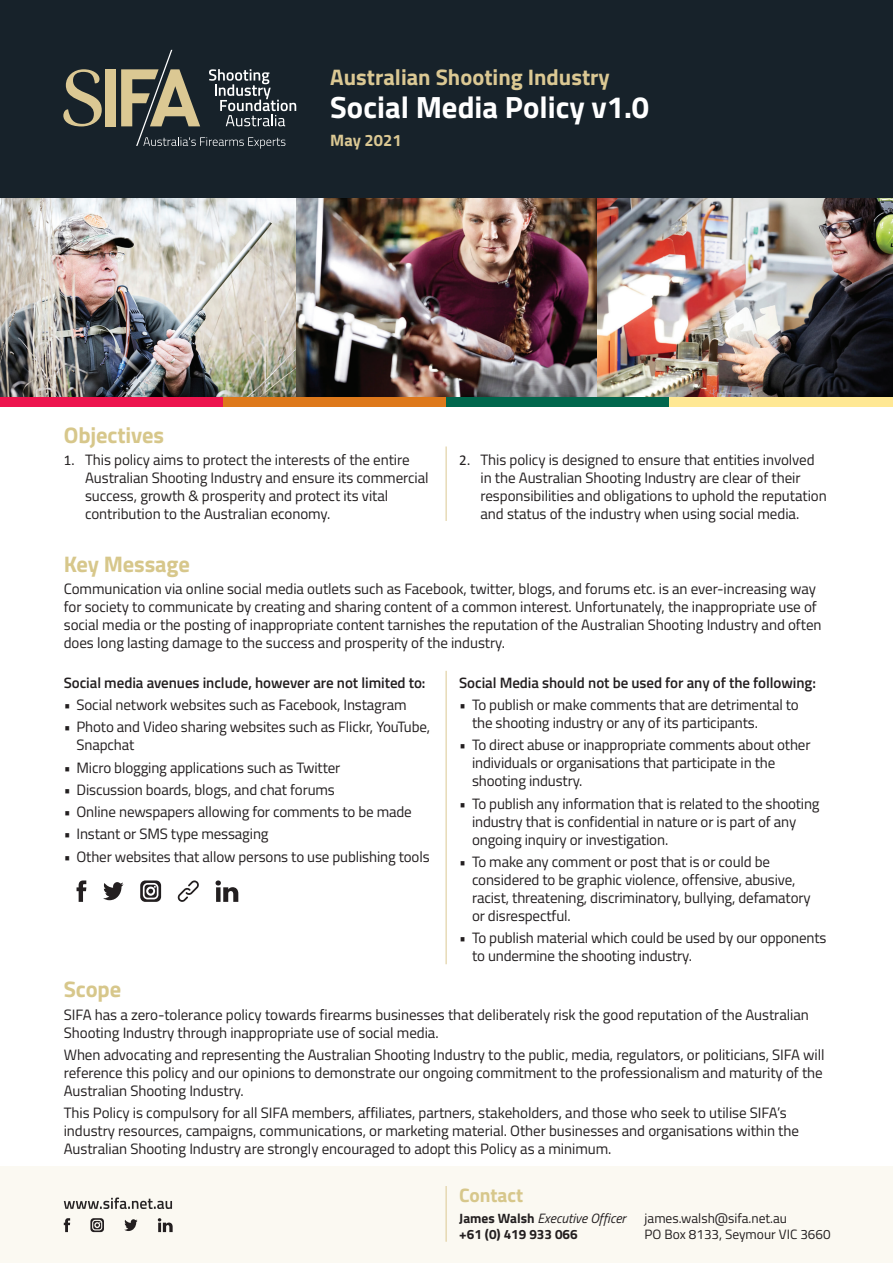
<style>
.page{position:relative;width:893px;height:1263px;background:#fff}
.page>*{position:absolute;margin:0;border:0;box-sizing:border-box;transform-origin:0 0}
.t1{font:700 30.75px "Titillium Web";color:#fff}
.t2{font:700 22.5px "Titillium Web";color:#dbc893}
.t3{font:700 22.5px "Titillium Web";letter-spacing:-.005em;color:#d7c78b}
.t4{font:700 19.5px "Titillium Web";letter-spacing:-.005em;color:#d7c78b}
.t5{font:700 16.5px "Titillium Web";color:#dbc893}
.t6{font:15px/18px "Titillium Web";letter-spacing:-.005em;color:#231f20}
.t7{font:600 15px "Titillium Web";letter-spacing:-.005em;color:#231f20}
.t8{font:13.5px/16.5px "Titillium Web";color:#231f20}
.t9{font:700 13.5px/16.5px "Titillium Web";color:#231f20}
.s1{font-family:"Calibri"}
.s2{font-weight:400;font-style:italic}
</style>
<div class="page">
<svg style="left:77px;top:880px;width:9px;height:22px"></svg>
<svg style="left:103px;top:882px;width:21px;height:18px"></svg>
<svg style="left:140px;top:880px;width:21px;height:22px"></svg>
<svg style="left:216px;top:880px;width:22px;height:22px"></svg>
<svg style="left:178px;top:880px;width:21px;height:22px"></svg>
<div style="left:0;top:1167px;width:893px;height:96px;background:#fbf9f2"></div>
<div style="left:0;top:0;width:893px;height:198px;background:#17222a"></div>
<img style="left:0;top:198px;width:893px;height:199px">
<svg style="left:63px;top:69px;width:39px;height:57px"></svg>
<div style="left:105px;top:69px;width:11px;height:57px;background:#dbc893"></div>
<svg style="left:121px;top:50px;width:175px;height:99px"></svg>
<hr style="left:446px;top:671px;width:1px;height:293px;background:#dbc893">
<hr style="left:446px;top:446px;width:1px;height:75px;background:#dbc893">
<hr style="left:446px;top:1186px;width:1px;height:56px;background:#dbc893">
<div style="left:0;top:397px;width:223px;height:10px;background:#ed154e"></div>
<div style="left:223px;top:397px;width:223px;height:10px;background:#de791b"></div>
<div style="left:446px;top:397px;width:224px;height:10px;background:#01674d"></div>
<div style="left:670px;top:397px;width:223px;height:10px;background:#ffe894"></div>
<svg style="left:64px;top:1197px;width:108px;height:12px"></svg>
<svg style="left:64px;top:1218px;width:6px;height:14px"></svg>
<svg style="left:124px;top:1219px;width:14px;height:12px"></svg>
<svg style="left:90px;top:1218px;width:14px;height:14px"></svg>
<svg style="left:158px;top:1218px;width:15px;height:14px"></svg>
<h2 class="t2" style="left:330px;top:60px;width:281px">Australian Shooting Industry</h2>
<h1 class="t1" style="left:330px;top:84px;width:320px">Social Media Policy v1.0</h1>
<p class="t5" style="left:330px;top:128px;width:73px">May 2021</p>
<h2 class="t3" style="left:64px;top:418px;width:102px">Objectives</h2>
<p class="t6" style="left:85px;top:450px;width:345px;text-indent:-21px"><span class="s1">1.</span> This policy aims to protect the interests of the entire Australian Shooting Industry and ensure its commercial success, growth &amp; prosperity and protect its vital contribution to the Australian economy.</p>
<p class="t6" style="left:480px;top:450px;width:348px;text-indent:-21px"><span class="s1">2.</span> This policy is designed to ensure that entities involved in the Australian Shooting Industry are clear of their responsibilities and obligations to uphold the reputation and status of the industry when using social media.</p>
<h2 class="t3" style="left:64px;top:547px;width:128px">Key Message</h2>
<p class="t6" style="left:64px;top:579px;width:759px">Communication via online social media outlets such as Facebook, twitter, blogs, and forums etc. is an ever-increasing way for society to communicate by creating and sharing content of a common interest. Unfortunately, the inappropriate use of social media or the posting of inappropriate content tarnishes the reputation of the Australian Shooting Industry and often does long lasting damage to the success and prosperity of the industry.</p>
<p class="t7" style="left:64px;top:671px;width:363px">Social media avenues include, however are not limited to:</p>
<p class="t6" style="left:64px;top:695px;width:344px">• Social network websites such as Facebook, Instagram</p>
<p class="t6" style="left:77px;top:717px;width:355px;text-indent:-13px">• Photo and Video sharing websites such as Flickr, YouTube,<br>Snapchat</p>
<p class="t6" style="left:64px;top:758px;width:278px">• Micro blogging applications such as Twitter</p>
<p class="t6" style="left:64px;top:780px;width:273px">• Discussion boards, blogs, and chat forums</p>
<p class="t6" style="left:64px;top:802px;width:349px">• Online newspapers allowing for comments to be made</p>
<p class="t6" style="left:64px;top:824px;width:206px">• Instant or SMS type messaging</p>
<p class="t6" style="left:64px;top:846px;width:367px">• Other websites that allow persons to use publishing tools</p>
<p class="t7" style="left:459px;top:671px;width:358px">Social Media should not be used for any of the following:</p>
<p class="t6" style="left:472px;top:695px;width:328px;text-indent:-13px">• To publish or make comments that are detrimental to the shooting industry or any of its participants.</p>
<p class="t6" style="left:472px;top:735px;width:340px;text-indent:-13px">• To direct abuse or inappropriate comments about other individuals or organisations that participate in the shooting industry.</p>
<p class="t6" style="left:472px;top:794px;width:349px;text-indent:-13px">• To publish any information that is related to the shooting industry that is confidential in nature or is part of any ongoing inquiry or investigation.</p>
<p class="t6" style="left:472px;top:852px;width:340px;text-indent:-13px">• To make any comment or post that is or could be considered to be graphic violence, offensive, abusive, racist, threatening, discriminatory, bullying, defamatory or disrespectful.</p>
<p class="t6" style="left:472px;top:928px;width:356px;text-indent:-13px">• To publish material which could be used by our opponents to undermine the shooting industry.</p>
<h2 class="t3" style="left:64px;top:972px;width:59px">Scope</h2>
<p class="t6" style="left:64px;top:1005px;width:747px">SIFA has a zero-tolerance policy towards firearms businesses that deliberately risk the good reputation of the Australian<br>Shooting Industry through inappropriate use of social media.</p>
<p class="t6" style="left:64px;top:1045px;width:762px">When advocating and representing the Australian Shooting Industry to the public, media, regulators, or politicians, SIFA will reference this policy and our opinions to demonstrate our ongoing commitment to the professionalism and maturity of the<br>Australian Shooting Industry.</p>
<p class="t6" style="left:64px;top:1103px;width:737px">This Policy is compulsory for all SIFA members, affiliates, partners, stakeholders, and those who seek to utilise SIFA’s industry resources, campaigns, communications, or marketing material. Other businesses and organisations within the<br>Australian Shooting Industry are strongly encouraged to adopt this Policy as a minimum.</p>
<h3 class="t4" style="left:459px;top:1180px;width:65px">Contact</h3>
<p class="t9" style="left:459px;top:1209px;width:168px">James Walsh <span class="s2">Executive Officer </span>+61 (0) 419 933 066</p>
<p class="t8" style="left:645px;top:1209px;width:187px">james.walsh@sifa.net.au<br>PO Box 8133, Seymour VIC 3660</p>
</div>
